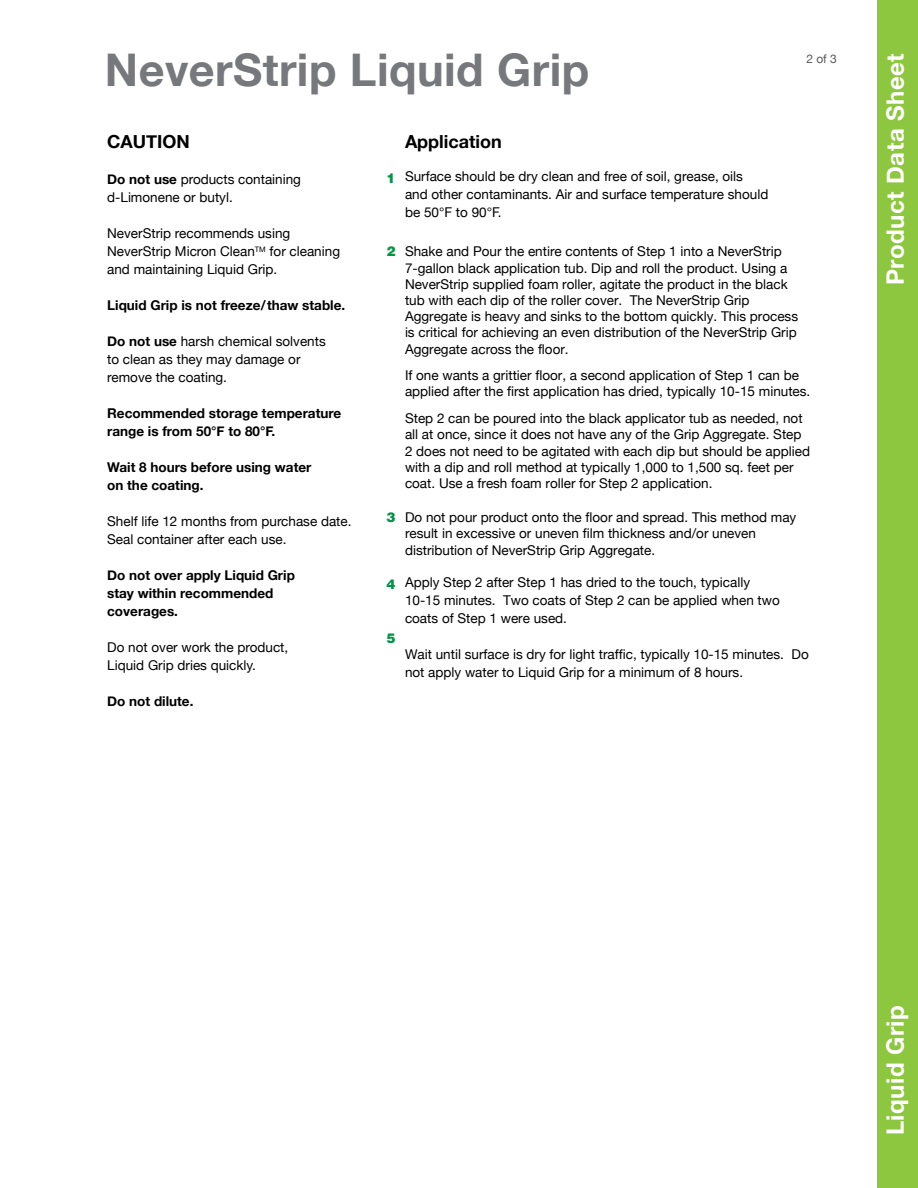
<style>
.page{position:relative;width:918px;height:1188px;background:#fff}
.page>*{position:absolute;margin:0;border:0;box-sizing:border-box;transform-origin:0 0}
.t1{font:700 45px "Helvetica Neue";letter-spacing:.01em;color:#77787b}
.t2{font:700 24px "Helvetica Neue";letter-spacing:.02em;color:#fff}
.t3{font:700 18px "Helvetica Neue";color:#000}
.t4{font:13.5px/16.2px "Helvetica Neue";color:#000}
.t5{font:700 13.5px/18px "Helvetica Neue";color:#000}
.t6{font:900 13.5px "Helvetica";color:#039447}
.t7{font:12px "Helvetica Neue";color:#58595b}
.s1{font-weight:700}
</style>
<div class="page">
<div style="left:878px;top:0;width:40px;height:1188px;background:#8dc63f"></div>
<h1 class="t1" style="left:105px;top:35px;width:486px">NeverStrip Liquid Grip</h1>
<p class="t7" style="left:806px;top:50px;width:32px">2 of 3</p>
<h3 class="t3" style="left:107px;top:128px;width:84px">CAUTION</h3>
<p class="t4" style="left:107px;top:171px;width:195px;line-height:18px"><span class="s1">Do not use</span> products containing d-Limonene or butyl.</p>
<p class="t4" style="left:107px;top:225px;width:234px;line-height:18px">NeverStrip recommends using<br>NeverStrip Micron Clean<sup>TM</sup> for cleaning and maintaining Liquid Grip.</p>
<p class="t5" style="left:107px;top:297px;width:240px">Liquid Grip is not freeze/thaw stable.</p>
<p class="t4" style="left:107px;top:333px;width:220px;line-height:18px"><span class="s1">Do not use</span> harsh chemical solvents to clean as they may damage or remove the coating.</p>
<p class="t5" style="left:107px;top:405px;width:235px">Recommended storage temperature range is from 50°F to 80°F.</p>
<p class="t5" style="left:107px;top:459px;width:206px">Wait 8 hours before using water on the coating.</p>
<p class="t4" style="left:107px;top:513px;width:246px;line-height:18px">Shelf life 12 months from purchase date.<br>Seal container after each use.</p>
<p class="t5" style="left:107px;top:567px;width:189px">Do not over apply Liquid Grip stay within recommended coverages.</p>
<p class="t4" style="left:107px;top:639px;width:183px;line-height:18px">Do not over work the product,<br>Liquid Grip dries quickly.</p>
<p class="t5" style="left:107px;top:693px;width:88px">Do not dilute.</p>
<p class="t6" style="left:386px;top:169px;width:11px">1</p>
<p class="t6" style="left:386px;top:243px;width:11px">2</p>
<p class="t6" style="left:386px;top:508px;width:11px">3</p>
<p class="t6" style="left:386px;top:576px;width:11px">4</p>
<p class="t6" style="left:386px;top:630px;width:11px">5</p>
<h3 class="t3" style="left:405px;top:128px;width:98px">Application</h3>
<p class="t4" style="left:405px;top:168px;width:365px;line-height:18px">Surface should be dry clean and free of soil, grease, oils and other contaminants. Air and surface temperature should be 50°F to 90°F.</p>
<p class="t4" style="left:405px;top:244px;width:395px">Shake and Pour the entire contents of Step 1 into a NeverStrip 7-gallon black application tub. Dip and roll the product. Using a NeverStrip supplied foam roller, agitate the product in the black tub with each dip of the roller cover. The NeverStrip Grip Aggregate is heavy and sinks to the bottom quickly. This process is critical for achieving an even distribution of the NeverStrip Grip Aggregate across the floor.</p>
<p class="t4" style="left:405px;top:368px;width:407px">If one wants a grittier floor, a second application of Step 1 can be applied after the first application has dried, typically 10-15 minutes.</p>
<p class="t4" style="left:405px;top:411px;width:407px">Step 2 can be poured into the black applicator tub as needed, not all at once, since it does not have any of the Grip Aggregate. Step 2 does not need to be agitated with each dip but should be applied with a dip and roll method at typically 1,000 to 1,500 sq. feet per coat. Use a fresh foam roller for Step 2 application.</p>
<p class="t4" style="left:405px;top:510px;width:393px">Do not pour product onto the floor and spread. This method may result in excessive or uneven film thickness and/or uneven distribution of NeverStrip Grip Aggregate.</p>
<p class="t4" style="left:405px;top:574px;width:376px;line-height:18px">Apply Step 2 after Step 1 has dried to the touch, typically<br>10-15 minutes. Two coats of Step 2 can be applied when two coats of Step 1 were used.</p>
<p class="t4" style="left:405px;top:646px;width:405px;line-height:18px">Wait until surface is dry for light traffic, typically 10-15 minutes. Do not apply water to Liquid Grip for a minimum of 8 hours.</p>
<h2 class="t2" style="left:876px;top:285px;width:233px;rotate:-90deg">Product Data Sheet</h2>
<h2 class="t2" style="left:877px;top:1135px;width:132px;rotate:-90deg">Liquid Grip</h2>
</div>
